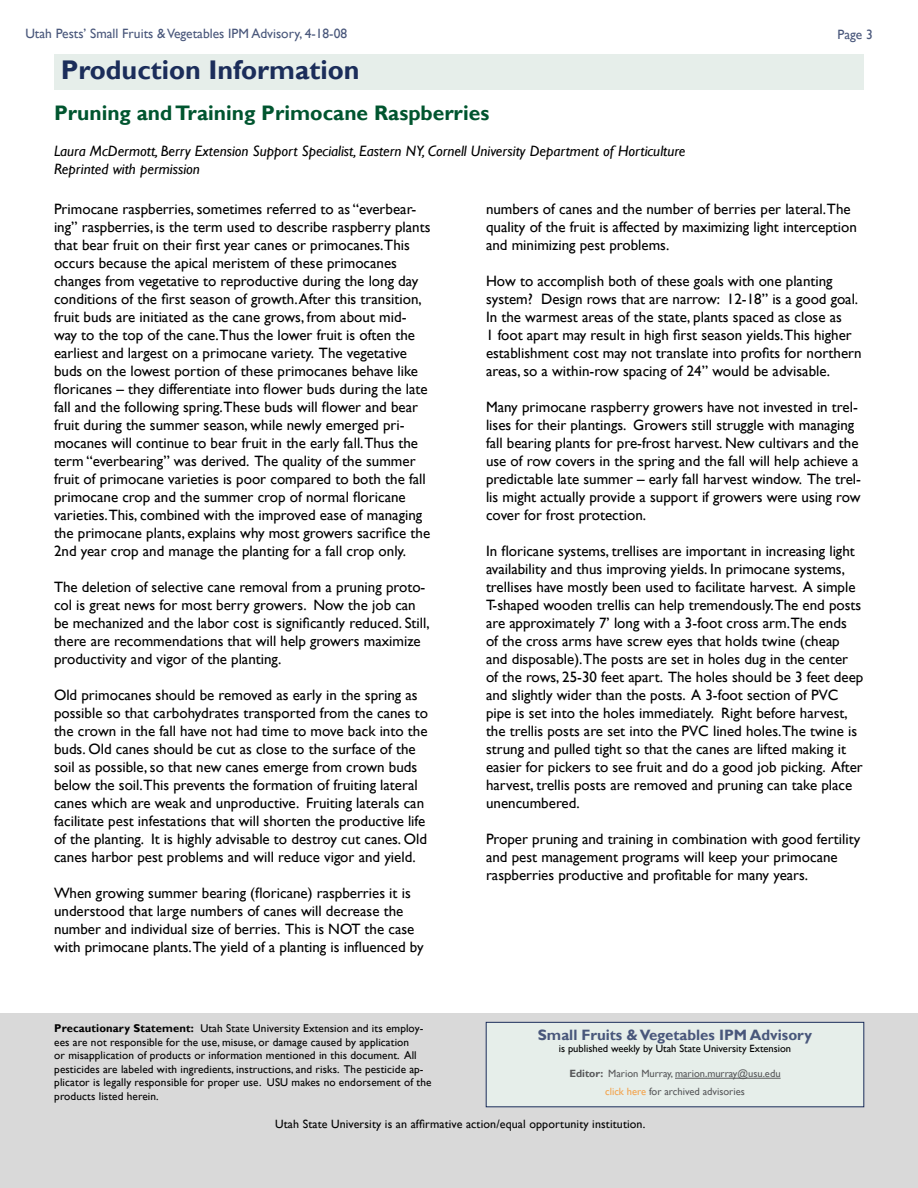
<style>
.page{position:relative;width:918px;height:1188px;background:#fff}
.page>*{position:absolute;margin:0;border:0;box-sizing:border-box;transform-origin:0 0}
.t1{font:700 27px "Gill Sans";color:#1b2d5a}
.t2{font:700 21px "Gill Sans";color:#00552f}
.t3{font:15px/18px "Gill Sans";color:#000}
.t4{font:italic 15px/18px "Gill Sans";color:#000}
.t5{font:700 15px "Gill Sans";color:#49577b}
.t6{font:13.5px "Gill Sans";color:#49577b}
.t7{font:12px "Gill Sans";letter-spacing:.01em;color:#000}
.t8{font:11.25px/13.5px "Gill Sans";letter-spacing:.01em;color:#000}
.t9{font:10.5px/18px "Gill Sans";color:#58595b;text-align:center}
.t10{font:10.5px "Gill Sans";color:#000}
.s1{font-weight:700}
.s2{color:#f3a24a}
</style>
<div class="page">
<div style="left:54px;top:54px;width:810px;height:35px;background:#e6eeea"></div>
<div style="left:0;top:1013px;width:918px;height:175px;background:#d9d9d9"></div>
<div style="left:486px;top:1022px;width:378px;height:85px;background:#e6eeea"></div>
<hr style="left:675px;top:1078px;width:106px;height:1px;background:#58595b">
<div style="left:486px;top:1022px;width:378px;height:85px;border:1px solid #1b2d5a"></div>
<p class="t6" style="left:25px;top:26px;width:323px">Utah Pests’ Small Fruits &amp; Vegetables IPM Advisory, 4-18-08</p>
<p class="t6" style="left:837px;top:27px;width:37px">Page 3</p>
<h1 class="t1" style="left:61px;top:54px;width:300px">Production Information</h1>
<h2 class="t2" style="left:54px;top:101px;width:437px">Pruning and Training Primocane Raspberries</h2>
<p class="t4" style="left:54px;top:142px;width:633px">Laura McDermott, Berry Extension Support Specialist, Eastern NY, Cornell University Department of Horticulture<br>Reprinted with permission</p>
<p class="t3" style="left:54px;top:200px;width:378px">Primocane raspberries, sometimes referred to as “everbear&shy;ing” raspberries, is the term used to describe raspberry plants that bear fruit on their first year canes or primocanes.This occurs because the apical meristem of these primocanes changes from vegetative to reproductive during the long day conditions of the first season of growth. After this transition, fruit buds are initiated as the cane grows, from about mid&shy;way to the top of the cane.Thus the lower fruit is often the earliest and largest on a primocane variety. The vegetative buds on the lowest portion of these primocanes behave like floricanes – they differentiate into flower buds during the late fall and the following spring.These buds will flower and bear fruit during the summer season, while newly emerged pri&shy;mocanes will continue to bear fruit in the early fall.Thus the term “everbearing” was derived. The quality of the summer fruit of primocane varieties is poor compared to both the fall primocane crop and the summer crop of normal floricane varieties.This, combined with the improved ease of managing the primocane plants, explains why most growers sacrifice the 2nd year crop and manage the planting for a fall crop only.</p>
<p class="t3" style="left:54px;top:578px;width:377px">The deletion of selective cane removal from a pruning proto&shy;col is great news for most berry growers. Now the job can be mechanized and the labor cost is significantly reduced. Still, there are recommendations that will help growers maximize productivity and vigor of the planting.</p>
<p class="t3" style="left:54px;top:686px;width:376px">Old primocanes should be removed as early in the spring as possible so that carbohydrates transported from the canes to the crown in the fall have not had time to move back into the buds. Old canes should be cut as close to the surface of the soil as possible, so that new canes emerge from crown buds below the soil.This prevents the formation of fruiting lateral canes which are weak and unproductive. Fruiting laterals can facilitate pest infestations that will shorten the productive life of the planting. It is highly advisable to destroy cut canes. Old canes harbor pest problems and will reduce vigor and yield.</p>
<p class="t3" style="left:54px;top:884px;width:371px">When growing summer bearing (floricane) raspberries it is understood that large numbers of canes will decrease the number and individual size of berries. This is NOT the case with primocane plants.The yield of a planting is influenced by</p>
<p class="t3" style="left:486px;top:200px;width:372px">numbers of canes and the number of berries per lateral.The quality of the fruit is affected by maximizing light interception and minimizing pest problems.</p>
<p class="t3" style="left:486px;top:272px;width:377px">How to accomplish both of these goals with one planting system? Design rows that are narrow: 12-18” is a good goal.<br>In the warmest areas of the state, plants spaced as close as<br>1 foot apart may result in high first season yields.This higher establishment cost may not translate into profits for northern areas, so a within-row spacing of 24” would be advisable.</p>
<p class="t3" style="left:486px;top:398px;width:377px">Many primocane raspberry growers have not invested in trel&shy;lises for their plantings. Growers still struggle with managing fall bearing plants for pre-frost harvest. New cultivars and the use of row covers in the spring and the fall will help achieve a predictable late summer – early fall harvest window. The trel&shy;lis might actually provide a support if growers were using row cover for frost protection.</p>
<p class="t3" style="left:486px;top:542px;width:379px">In floricane systems, trellises are important in increasing light availability and thus improving yields. In primocane systems, trellises have mostly been used to facilitate harvest. A simple T-shaped wooden trellis can help tremendously.The end posts are approximately 7’ long with a 3-foot cross arm.The ends<br>of the cross arms have screw eyes that holds twine (cheap and disposable).The posts are set in holes dug in the center of the rows, 25-30 feet apart. The holes should be 3 feet deep and slightly wider than the posts. A 3-foot section of PVC pipe is set into the holes immediately. Right before harvest, the trellis posts are set into the PVC lined holes.The twine is strung and pulled tight so that the canes are lifted making it easier for pickers to see fruit and do a good job picking. After harvest, trellis posts are removed and pruning can take place unencumbered.</p>
<p class="t3" style="left:486px;top:830px;width:376px">Proper pruning and training in combination with good fertility and pest management programs will keep your primocane raspberries productive and profitable for many years.</p>
<p class="t8" style="left:54px;top:1022px;width:379px"><span class="s1">Precautionary Statement:</span> Utah State University Extension and its employ&shy;ees are not responsible for the use, misuse, or damage caused by application<br>or misapplication of products or information mentioned in this document. All pesticides are labeled with ingredients, instructions, and risks. The pesticide ap&shy;plicator is legally responsible for proper use. USU makes no endorsement of the products listed herein.</p>
<p class="t5" style="left:538px;top:1026px;width:276px">Small Fruits &amp; Vegetables IPM Advisory</p>
<p class="t10" style="left:559px;top:1043px;width:234px">is published weekly by Utah State University Extension</p>
<p class="t9" style="left:569px;top:1065px;width:213px"><span class="s1">Editor:</span> Marion Murray, marion.murray@usu.edu <span class="s2">click here</span> for archived advisories</p>
<p class="t7" style="left:275px;top:1117px;width:372px">Utah State University is an affirmative action/equal opportunity institution.</p>
</div>
